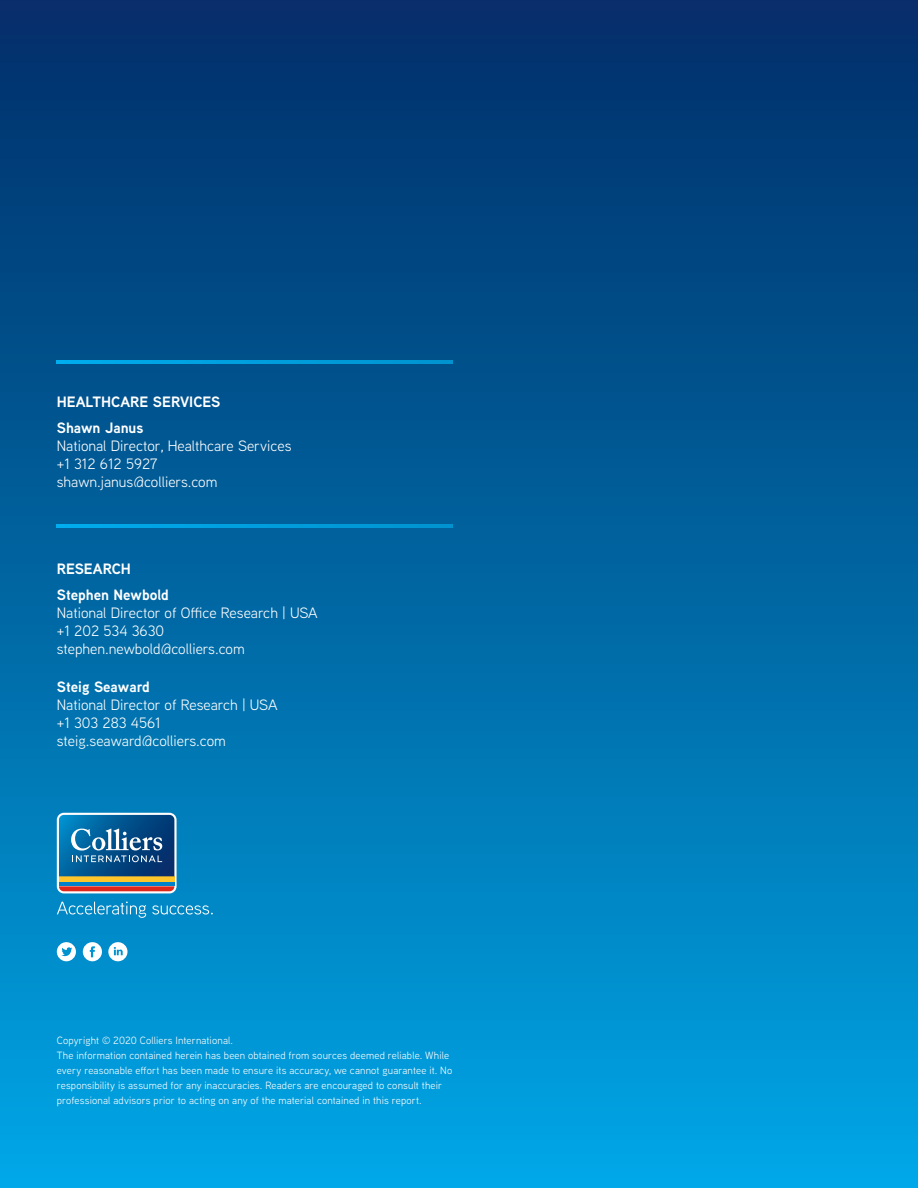
<style>
.page{position:relative;width:918px;height:1188px;background:#fff}
.page>*{position:absolute;margin:0;border:0;box-sizing:border-box;transform-origin:0 0}
.t1{font:15px/18px "Aaux Next";color:#fff}
.t2{font:700 15px/26.1px "Aaux Next";color:#fff}
.t3{font:10.5px/15px "Aaux Next";letter-spacing:.015em;color:#fff}
</style>
<div class="page">
<div style="left:0;top:0;width:918px;height:1188px;background:linear-gradient(to bottom,#012c66,#00a5e4)"></div>
<svg style="left:57px;top:360px;width:396px;height:4px;background:#009edd"></svg>
<svg style="left:57px;top:524px;width:396px;height:3px"></svg>
<svg style="left:57px;top:902px;width:89px;height:16px"></svg>
<svg style="left:152px;top:905px;width:61px;height:10px"></svg>
<svg style="left:57px;top:813px;width:120px;height:80px;background:#477494"></svg>
<div style="left:83px;top:942px;width:19px;height:19px;background:#fff;border-radius:50%"></div>
<svg style="left:90px;top:946px;width:5px;height:11px"></svg>
<svg style="left:108px;top:942px;width:19px;height:19px"></svg>
<svg style="left:114px;top:947px;width:9px;height:8px"></svg>
<div style="left:57px;top:942px;width:19px;height:19px;background:#fff;border-radius:50%"></div>
<svg style="left:61px;top:947px;width:11px;height:10px"></svg>
<h1 class="t2" style="left:57px;top:389px;width:165px">HEALTHCARE SERVICES<br>Shawn Janus</h1>
<h1 class="t1" style="left:57px;top:437px;width:236px">National Director, Healthcare Services +1 312 612 5927 shawn.janus@colliers.com</h1>
<h1 class="t2" style="left:57px;top:555px;width:114px">RESEARCH<br>Stephen Newbold</h1>
<h1 class="t1" style="left:57px;top:603px;width:262px">National Director of Office Research | USA +1 202 534 3630 stephen.newbold@colliers.com</h1>
<h1 class="t2" style="left:57px;top:673px;width:95px">Steig Seaward</h1>
<h1 class="t1" style="left:57px;top:695px;width:222px">National Director of Research | USA +1 303 283 4561 steig.seaward@colliers.com</h1>
<p class="t3" style="left:57px;top:1032px;width:397px">Copyright © 2020 Colliers International.<br>The information contained herein has been obtained from sources deemed reliable. While every reasonable effort has been made to ensure its accuracy, we cannot guarantee it. No responsibility is assumed for any inaccuracies. Readers are encouraged to consult their professional advisors prior to acting on any of the material contained in this report.</p>
</div>
